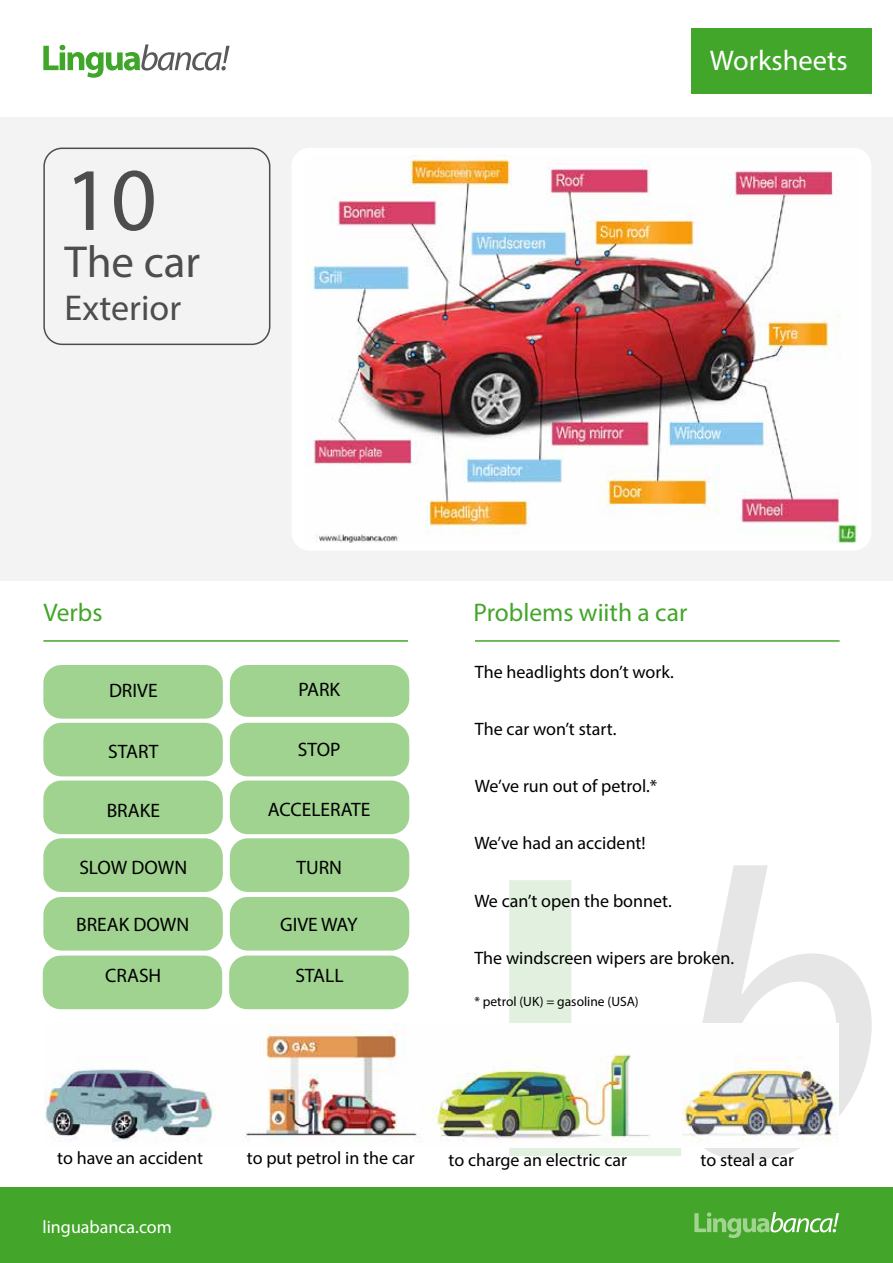
<style>
.page{position:relative;width:893px;height:1263px;background:#fff}
.page>*{position:absolute;margin:0;border:0;box-sizing:border-box;transform-origin:0 0}
.t1{font:90px "Myriad Pro";color:#4d4d4d}
.t2{font:45px "Myriad Pro";color:#4d4d4d}
.t3{font:36px "Myriad Pro";color:#4d4d4d}
.t4{font:28.5px "Myriad Pro";color:#fff}
.t5{font:25.5px "Myriad Pro";color:#43a52a}
.t6{font:19.5px "Myriad Pro";color:#000}
.t7{font:18px "Myriad Pro";color:#000}
.t8{font:18px "Myriad Pro";color:#fff}
.t9{font:13.5px "Myriad Pro";color:#000}
</style>
<div class="page">
<svg style="left:509px;top:880px;width:172px;height:276px"></svg>
<svg style="left:702px;top:865px;width:170px;height:295px"></svg>
<div style="left:0;top:118px;width:893px;height:463px;background:#f3f3f3"></div>
<div style="left:292px;top:148px;width:579px;height:403px;background:#fff;border-radius:18px"></div>
<img style="left:305px;top:156px;width:553px;height:387px">
<div style="left:691px;top:28px;width:180px;height:66px;background:#42a62a"></div>
<div style="left:0;top:1187px;width:892px;height:76px;background:#43a52a"></div>
<hr style="left:475px;top:640px;width:365px;height:2px;background:#43a52a">
<hr style="left:43px;top:640px;width:365px;height:2px;background:#43a52a">
<div style="left:43px;top:955px;width:179px;height:54px;background:#a0d390;border-radius:18px"></div>
<div style="left:229px;top:955px;width:180px;height:54px;background:#a0d390;border-radius:18px"></div>
<div style="left:43px;top:665px;width:180px;height:54px;background:#a0d390;border-radius:18px"></div>
<div style="left:230px;top:665px;width:179px;height:52px;background:#a0d390;border-radius:18px"></div>
<div style="left:43px;top:723px;width:180px;height:53px;background:#a0d390;border-radius:18px"></div>
<div style="left:230px;top:723px;width:179px;height:53px;background:#a0d390;border-radius:18px"></div>
<div style="left:43px;top:780px;width:180px;height:54px;background:#a0d390;border-radius:18px"></div>
<div style="left:230px;top:780px;width:179px;height:54px;background:#a0d390;border-radius:18px"></div>
<div style="left:43px;top:838px;width:180px;height:54px;background:#a0d390;border-radius:18px"></div>
<div style="left:230px;top:838px;width:179px;height:54px;background:#a0d390;border-radius:18px"></div>
<div style="left:43px;top:897px;width:180px;height:53px;background:#a0d390;border-radius:18px"></div>
<div style="left:230px;top:897px;width:179px;height:53px;background:#a0d390;border-radius:18px"></div>
<svg style="left:43px;top:44px;width:187px;height:34px"></svg>
<svg style="left:694px;top:1212px;width:145px;height:26px"></svg>
<div style="left:43px;top:148px;width:227px;height:197px;border:2px solid #4d4d4d;border-radius:18px"></div>
<img style="left:45px;top:1024px;width:794px;height:123px">
<h1 class="t1" style="left:65px;top:144px;width:94px">10</h1>
<h2 class="t2" style="left:65px;top:234px;width:137px">The car</h2>
<h3 class="t3" style="left:65px;top:286px;width:118px">Exterior</h3>
<h3 class="t4" style="left:710px;top:43px;width:139px">Worksheets</h3>
<h3 class="t5" style="left:43px;top:597px;width:61px">Verbs</h3>
<h3 class="t5" style="left:474px;top:597px;width:215px">Problems wiith a car</h3>
<p class="t6" style="left:109px;top:678px;width:50px">DRIVE</p>
<p class="t6" style="left:298px;top:677px;width:43px">PARK</p>
<p class="t6" style="left:108px;top:739px;width:52px">START</p>
<p class="t6" style="left:298px;top:738px;width:44px">STOP</p>
<p class="t6" style="left:107px;top:798px;width:55px">BRAKE</p>
<p class="t6" style="left:268px;top:797px;width:104px">ACCELERATE</p>
<p class="t6" style="left:79px;top:856px;width:109px">SLOW DOWN</p>
<p class="t6" style="left:296px;top:856px;width:47px">TURN</p>
<p class="t6" style="left:76px;top:912px;width:115px">BREAK DOWN</p>
<p class="t6" style="left:280px;top:912px;width:79px">GIVE WAY</p>
<p class="t7" style="left:475px;top:661px;width:200px">The headlights don’t work.</p>
<p class="t7" style="left:475px;top:718px;width:143px">The car won’t start.</p>
<p class="t7" style="left:475px;top:774px;width:184px">We’ve run out of petrol.*</p>
<p class="t7" style="left:474px;top:832px;width:173px">We’ve had an accident!</p>
<p class="t7" style="left:474px;top:890px;width:199px">We can’t open the bonnet.</p>
<p class="t6" style="left:105px;top:963px;width:58px">CRASH</p>
<p class="t6" style="left:295px;top:963px;width:50px">STALL</p>
<p class="t7" style="left:474px;top:947px;width:261px">The windscreen wipers are broken.</p>
<p class="t9" style="left:474px;top:993px;width:166px">* petrol (UK) = gasoline (USA)</p>
<p class="t7" style="left:57px;top:1147px;width:147px">to have an accident</p>
<p class="t7" style="left:247px;top:1147px;width:169px">to put petrol in the car</p>
<p class="t7" style="left:448px;top:1149px;width:180px">to charge an electric car</p>
<p class="t7" style="left:701px;top:1149px;width:95px">to steal a car</p>
<p class="t8" style="left:43px;top:1216px;width:131px">linguabanca.com</p>
</div>
